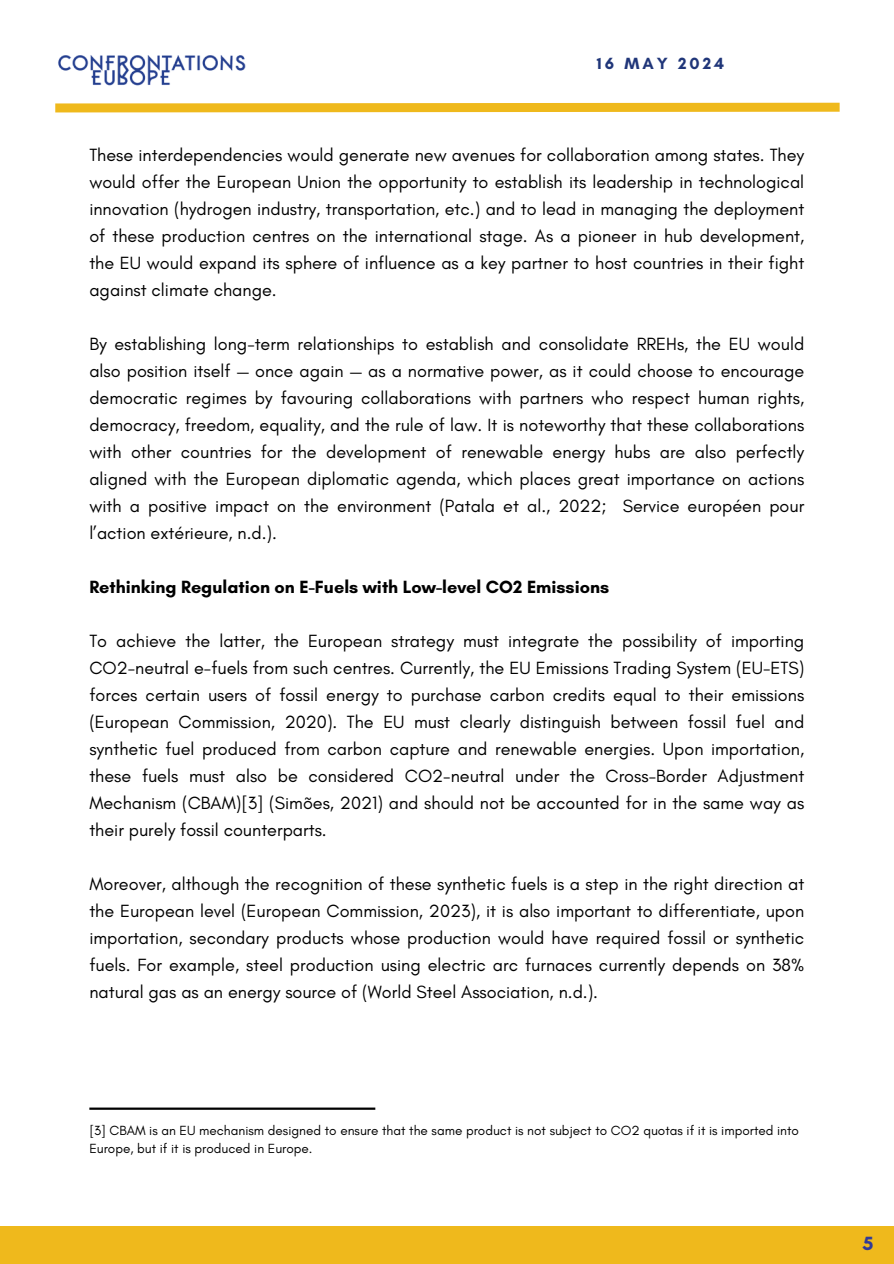
<style>
.page{position:relative;width:894px;height:1264px;background:#fff}
.page>*{position:absolute;margin:0;border:0;box-sizing:border-box;transform-origin:0 0}
.t1{font:700 19.5px "Glacial Indifference";color:#303a99}
.t2{font:18px/27px "Glacial Indifference";color:#000;text-align:justify}
.t3{font:700 18px "Glacial Indifference";color:#000}
.t4{font:700 16.5px "Glacial Indifference";letter-spacing:.185em;color:#203679}
.t5{font:13.5px/18px "Glacial Indifference";color:#000}
</style>
<div class="page">
<svg style="left:55px;top:102px;width:785px;height:11px;background:#f1c33f"></svg>
<div style="left:0;top:1226px;width:893px;height:37px;background:#efb91c"></div>
<img style="left:55px;top:55px;width:205px;height:49px">
<hr style="left:89px;top:1107px;width:286px;height:2px;background:#000">
<p class="t4" style="left:596px;top:54px;width:129px">16 MAY 2024</p>
<p class="t2" style="left:89px;top:141px;width:716px">These interdependencies would generate new avenues for collaboration among states. They would offer the European Union the opportunity to establish its leadership in technological innovation (hydrogen industry, transportation, etc.) and to lead in managing the deployment of these production centres on the international stage. As a pioneer in hub development, the EU would expand its sphere of influence as a key partner to host countries in their fight against climate change.</p>
<h1 class="t2" style="left:89px;top:330px;width:716px">By establishing long-term relationships to establish and consolidate RREHs, the EU would also position itself — once again — as a normative power, as it could choose to encourage democratic regimes by favouring collaborations with partners who respect human rights, democracy, freedom, equality, and the rule of law. It is noteworthy that these collaborations with other countries for the development of renewable energy hubs are also perfectly aligned with the European diplomatic agenda, which places great importance on actions with a positive impact on the environment (Patala et al., 2022; Service européen pour l’action extérieure, n.d.).</h1>
<h3 class="t3" style="left:89px;top:576px;width:521px">Rethinking Regulation on E-Fuels with Low-level CO2 Emissions</h3>
<h3 class="t2" style="left:89px;top:627px;width:716px">To achieve the latter, the European strategy must integrate the possibility of importing CO2-neutral e-fuels from such centres. Currently, the EU Emissions Trading System (EU-ETS) forces certain users of fossil energy to purchase carbon credits equal to their emissions (European Commission, 2020). The EU must clearly distinguish between fossil fuel and synthetic fuel produced from carbon capture and renewable energies. Upon importation, these fuels must also be considered CO2-neutral under the Cross-Border Adjustment Mechanism (CBAM)[3] (Simões, 2021) and should not be accounted for in the same way as their purely fossil counterparts.</h3>
<h2 class="t2" style="left:89px;top:870px;width:716px">Moreover, although the recognition of these synthetic fuels is a step in the right direction at the European level (European Commission, 2023), it is also important to differentiate, upon importation, secondary products whose production would have required fossil or synthetic fuels. For example, steel production using electric arc furnaces currently depends on 38% natural gas as an energy source of (World Steel Association, n.d.).</h2>
<p class="t5" style="left:89px;top:1121px;width:711px">[3] CBAM is an EU mechanism designed to ensure that the same product is not subject to CO2 quotas if it is imported into<br>Europe, but if it is produced in Europe.</p>
<h3 class="t1" style="left:862px;top:1231px;width:12px">5</h3>
</div>
